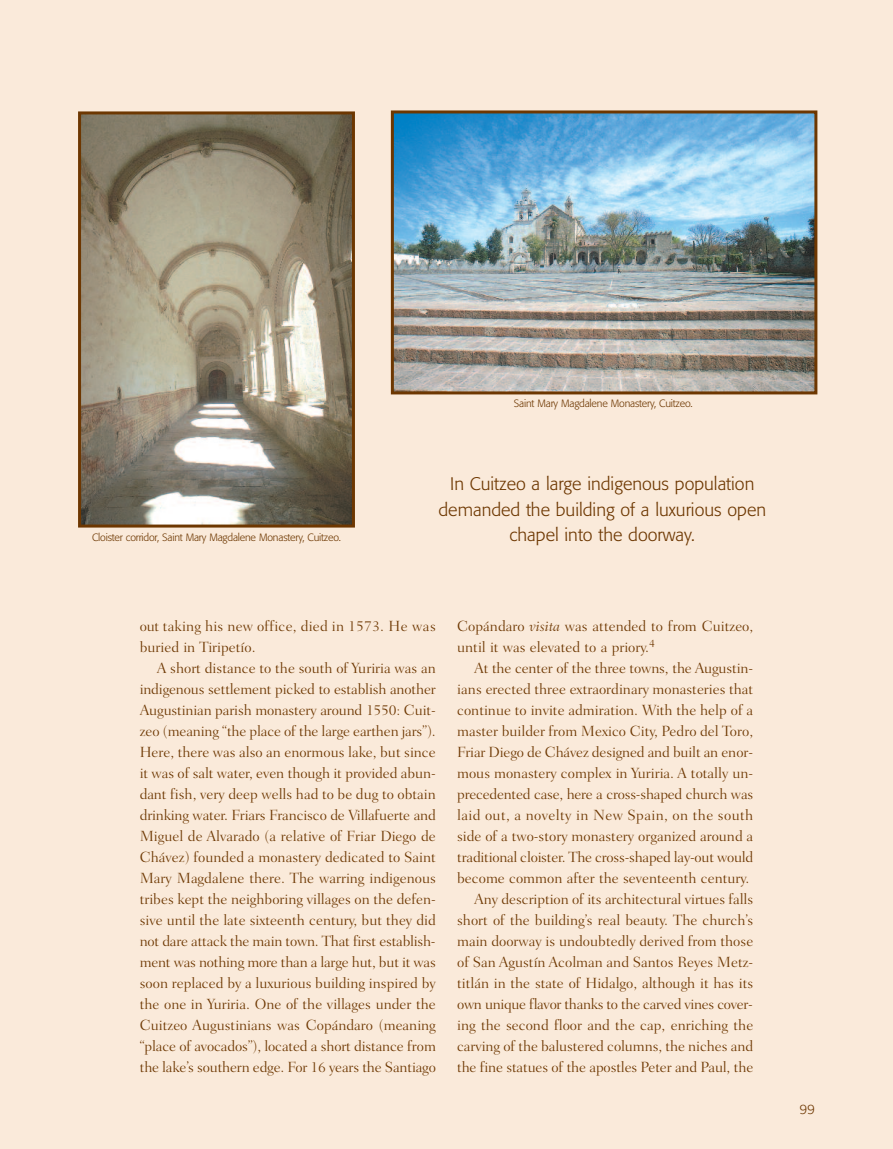
<style>
.page{position:relative;width:893px;height:1149px;background:#fff}
.page>*{position:absolute;margin:0;border:0;box-sizing:border-box;transform-origin:0 0}
.t1{font:300 18px/25.5px "Formata";color:#6d3701;text-align:center}
.t2{font:300 15px/21px "Fairfield LH";color:#6d3701}
.t3{font:300 13.5px "Formata";color:#6d3701}
.t4{font:300 10.5px "Formata";letter-spacing:-.015em;color:#6d3701}
.s1{font-style:italic}
</style>
<div class="page">
<div style="left:0;top:0;width:893px;height:1148px;background:#faeada"></div>
<img style="left:395px;top:114px;width:418px;height:276px">
<div style="left:391px;top:110px;width:426px;height:284px;border:3px solid #6d3701"></div>
<img style="left:82px;top:115px;width:269px;height:408px">
<div style="left:78px;top:111px;width:277px;height:416px;border:3px solid #6d3701"></div>
<p class="t4" style="left:92px;top:532px;width:250px">Cloister corridor, Saint Mary Magdalene Monastery, Cuitzeo.</p>
<p class="t4" style="left:514px;top:399px;width:180px">Saint Mary Magdalene Monastery, Cuitzeo.</p>
<p class="t1" style="left:439px;top:472px;width:329px">In Cuitzeo a large indigenous population demanded the building of a luxurious open chapel into the doorway.</p>
<p class="t2" style="left:140px;top:616px;width:298px">out taking his new office, died in 1573. He was buried in Tiripetío.</p>
<p class="t2" style="left:140px;top:658px;width:298px;text-align:justify;text-indent:17px">A short distance to the south of Yuriria was an indigenous settlement picked to establish another Augustinian parish monastery around 1550: Cuit&shy;zeo (meaning “the place of the large earthen jars”).<br>Here, there was also an enormous lake, but since it was of salt water, even though it provided abun&shy;dant fish, very deep wells had to be dug to obtain drinking water. Friars Francisco de Villafuerte and Miguel de Alvarado (a relative of Friar Diego de Chávez) founded a monastery dedicated to Saint Mary Magdalene there. The warring indigenous tribes kept the neighboring villages on the defen&shy;sive until the late sixteenth century, but they did not dare attack the main town. That first establish&shy;ment was nothing more than a large hut, but it was soon replaced by a luxurious building inspired by the one in Yuriria. One of the villages under the Cuitzeo Augustinians was Copándaro (meaning “place of avocados”), located a short distance from the lake’s southern edge. For 16 years the Santiago</p>
<p class="t2" style="left:457px;top:616px;width:298px">Copándaro <span class="s1">visita</span> was attended to from Cuitzeo, until it was elevated to a priory.<sup>4</sup></p>
<p class="t2" style="left:457px;top:658px;width:298px;text-align:right">At the center of the three towns, the Augustin&shy;ians erected three extraordinary monasteries that continue to invite admiration. With the help of a master builder from Mexico City, Pedro del Toro, Friar Diego de Chávez designed and built an enor&shy;mous monastery complex in Yuriria. A totally un&shy;precedented case, here a cross-shaped church was laid out, a novelty in New Spain, on the south side of a two-story monastery organized around a traditional cloister. The cross-shaped lay-out would become common after the seventeenth century.<br>Any description of its architectural virtues falls short of the building’s real beauty. The church’s main doorway is undoubtedly derived from those of San Agustín Acolman and Santos Reyes Metz&shy;titlán in the state of Hidalgo, although it has its own unique flavor thanks to the carved vines cover&shy;ing the second floor and the cap, enriching the carving of the balustered columns, the niches and the fine statues of the apostles Peter and Paul, the</p>
<p class="t3" style="left:799px;top:1102px;width:17px">99</p>
</div>
